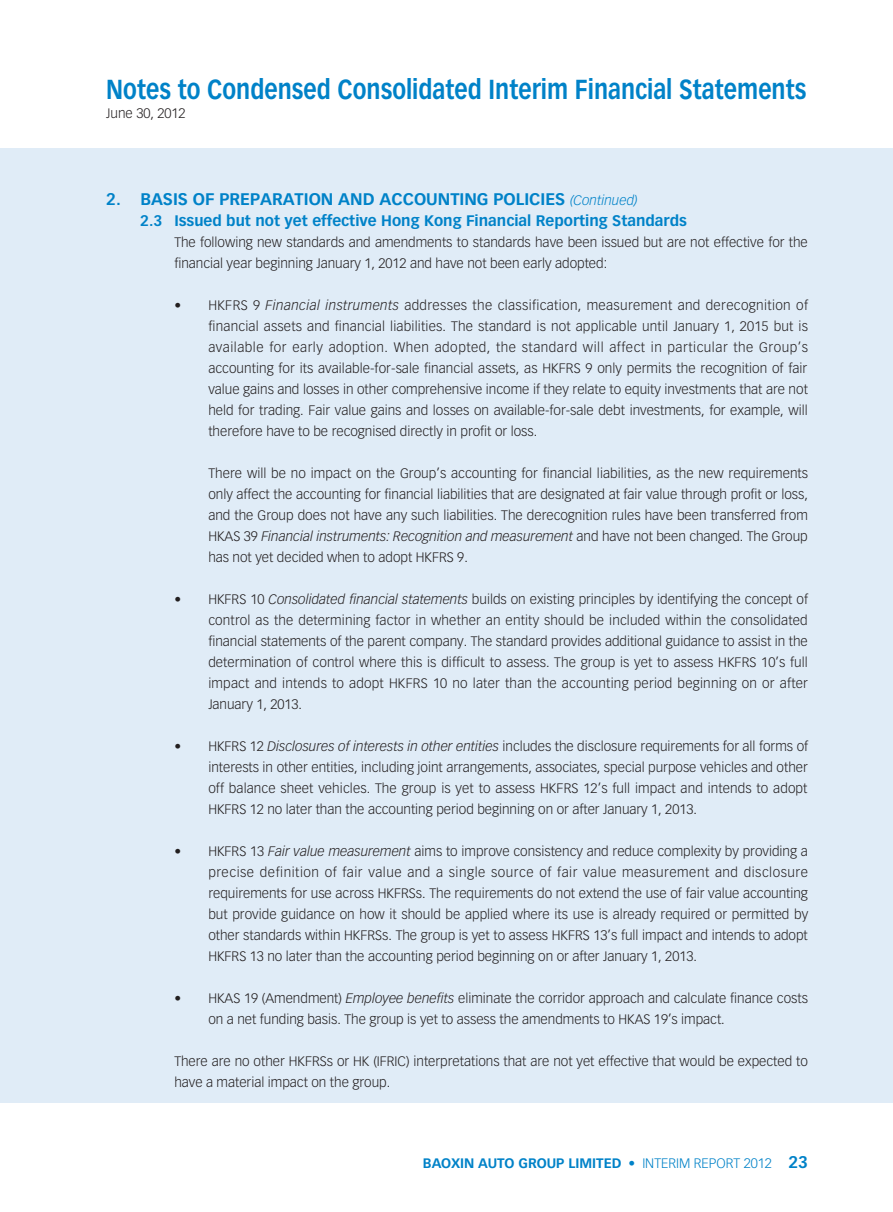
<style>
.page{position:relative;width:893px;height:1212px;background:#fff}
.page>*{position:absolute;margin:0;border:0;box-sizing:border-box;transform-origin:0 0}
.t1{font:700 27px "Vectora LT Std";color:#0082c8;scale:.83 1}
.t2{font:700 16.5px "Vectora LT Std";letter-spacing:.065em;color:#0082c8}
.t3{font:700 15px "Vectora LT Std";color:#0082c8}
.t4{font:300 13.5px/21px "Vectora LT Std";color:#231f20;text-align:justify}
.t5{font:700 13.5px "Vectora LT Std";color:#0082c8}
.t6{font:italic 300 13.5px "Vectora LT Std";color:#0082c8}
.s1{font-weight:700;font-style:normal;font-size:16.5px}
.s2{font-style:italic}
.s3{font-weight:300}
.s4{font-size:16.5px}
</style>
<div class="page">
<div style="left:0;top:149px;width:893px;height:954px;background:#e0ecf7"></div>
<h1 class="t1" style="left:106px;top:73px;width:845px">Notes to Condensed Consolidated Interim Financial Statements</h1>
<p class="t4" style="left:106px;top:103px;width:81px">June 30, 2012</p>
<p class="t2" style="left:106px;top:189px;width:125px">2. Basis of preparation</p>
<p class="t2" style="left:338px;top:189px;width:13px">and</p>
<p class="t2" style="left:379px;top:189px;width:12px">accounting</p>
<p class="t2" style="left:493px;top:189px;width:10px">policie</p>
<p class="t6" style="left:555px;top:192px;width:84px"><span class="s1">s</span> (Continued)</p>
<p class="t3" style="left:140px;top:212px;width:548px">2.3 Issued but not yet effective Hong Kong Financial Reporting Standards</p>
<p class="t4" style="left:174px;top:232px;width:635px">The following new standards and amendments to standards have been issued but are not effective for the financial year beginning January 1, 2012 and have not been early adopted:</p>
<p class="t4" style="left:208px;top:295px;width:601px;text-indent:-34px">• HKFRS 9 <span class="s2">Financial instruments</span> addresses the classification, measurement and derecognition of financial assets and financial liabilities. The standard is not applicable until January 1, 2015 but is available for early adoption. When adopted, the standard will affect in particular the Group’s accounting for its available-for-sale financial assets, as HKFRS 9 only permits the recognition of fair value gains and losses in other comprehensive income if they relate to equity investments that are not held for trading. Fair value gains and losses on available-for-sale debt investments, for example, will therefore have to be recognised directly in profit or loss.</p>
<p class="t4" style="left:208px;top:463px;width:601px">There will be no impact on the Group’s accounting for financial liabilities, as the new requirements only affect the accounting for financial liabilities that are designated at fair value through profit or loss, and the Group does not have any such liabilities. The derecognition rules have been transferred from HKAS 39 <span class="s2">Financial instruments: Recognition and measurement</span> and have not been changed. The Group has not yet decided when to adopt HKFRS 9.</p>
<p class="t4" style="left:208px;top:589px;width:601px;text-indent:-34px">• HKFRS 10 <span class="s2">Consolidated financial statements</span> builds on existing principles by identifying the concept of control as the determining factor in whether an entity should be included within the consolidated financial statements of the parent company. The standard provides additional guidance to assist in the determination of control where this is difficult to assess. The group is yet to assess HKFRS 10’s full impact and intends to adopt HKFRS 10 no later than the accounting period beginning on or after January 1, 2013.</p>
<p class="t4" style="left:208px;top:736px;width:601px;text-indent:-34px">• HKFRS 12 <span class="s2">Disclosures of interests in other entities</span> includes the disclosure requirements for all forms of interests in other entities, including joint arrangements, associates, special purpose vehicles and other off balance sheet vehicles. The group is yet to assess HKFRS 12’s full impact and intends to adopt HKFRS 12 no later than the accounting period beginning on or after January 1, 2013.</p>
<p class="t4" style="left:208px;top:841px;width:601px;text-indent:-34px">• HKFRS 13 <span class="s2">Fair value measurement</span> aims to improve consistency and reduce complexity by providing a precise definition of fair value and a single source of fair value measurement and disclosure requirements for use across HKFRSs. The requirements do not extend the use of fair value accounting but provide guidance on how it should be applied where its use is already required or permitted by other standards within HKFRSs. The group is yet to assess HKFRS 13’s full impact and intends to adopt HKFRS 13 no later than the accounting period beginning on or after January 1, 2013.</p>
<p class="t4" style="left:208px;top:988px;width:601px;text-indent:-34px">• HKAS 19 (Amendment) <span class="s2">Employee benefits</span> eliminate the corridor approach and calculate finance costs on a net funding basis. The group is yet to assess the amendments to HKAS 19’s impact.</p>
<p class="t4" style="left:174px;top:1051px;width:635px">There are no other HKFRSs or HK (IFRIC) interpretations that are not yet effective that would be expected to have a material impact on the group.</p>
<p class="t5" style="left:423px;top:1155px;width:386px">BAOXIN AUTO GROUP LIMITED <span class="s3">• INTERIM REPORT 2012</span> <span class="s4">23</span></p>
</div>
